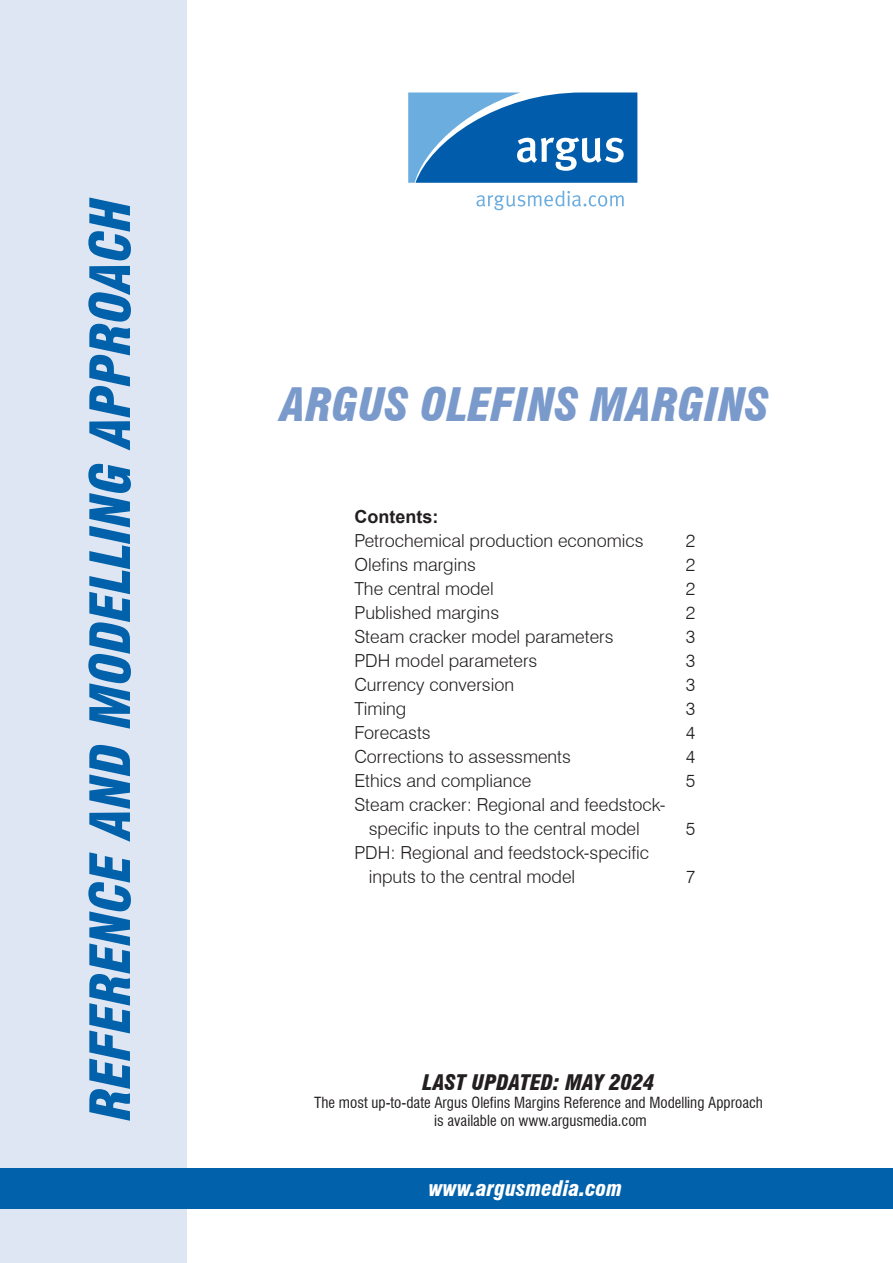
<style>
.page{position:relative;width:893px;height:1263px;background:#fff}
.page>*{position:absolute;margin:0;border:0;box-sizing:border-box;transform-origin:0 0}
.t1{font:italic 900 condensed 54px "Swiss 721 BT";color:#0161aa}
.t2{font:italic 900 condensed 45px "Swiss 721 BT";color:#7b9acc}
.t3{font:italic 900 condensed 21px "Swiss 721 BT";color:#231f20}
.t4{font:italic 900 condensed 21px "Swiss 721 BT";color:#fff}
.t5{font:300 18px "Swiss 721 BT";color:#231f20}
.t6{font:700 18px "Arial";color:#231f20}
.t7{font:condensed 15px "Swiss 721 BT";color:#231f20}
</style>
<div class="page">
<div style="left:0;top:0;width:186px;height:1263px;background:#dfe6f3"></div>
<div style="left:0;top:1168px;width:893px;height:41px;background:#0161aa"></div>
<svg style="left:408px;top:92px;width:229px;height:91px;background:#327ebe"></svg>
<svg style="left:476px;top:191px;width:148px;height:19px"></svg>
<p class="t1" style="left:78px;top:1120px;width:925px;rotate:-90deg">REFERENCE AND MODELLING APPROACH</p>
<p class="t2" style="left:281px;top:378px;width:490px">ARGUS OLEFINS MARGINS</p>
<p class="t6" style="left:354px;top:503px;width:85px">Contents:</p>
<p class="t5" style="left:354px;top:529px;width:291px">Petrochemical production economics</p>
<p class="t5" style="left:686px;top:529px;width:11px">2</p>
<p class="t5" style="left:354px;top:553px;width:123px">Olefins margins</p>
<p class="t5" style="left:686px;top:553px;width:11px">2</p>
<p class="t5" style="left:354px;top:577px;width:141px">The central model</p>
<p class="t5" style="left:686px;top:577px;width:11px">2</p>
<p class="t5" style="left:354px;top:601px;width:146px">Published margins</p>
<p class="t5" style="left:686px;top:601px;width:11px">2</p>
<p class="t5" style="left:354px;top:625px;width:261px">Steam cracker model parameters</p>
<p class="t5" style="left:686px;top:625px;width:11px">3</p>
<p class="t5" style="left:354px;top:649px;width:185px">PDH model parameters</p>
<p class="t5" style="left:686px;top:649px;width:11px">3</p>
<p class="t5" style="left:354px;top:673px;width:161px">Currency conversion</p>
<p class="t5" style="left:686px;top:673px;width:11px">3</p>
<p class="t5" style="left:354px;top:697px;width:53px">Timing</p>
<p class="t5" style="left:686px;top:697px;width:11px">3</p>
<p class="t5" style="left:354px;top:721px;width:78px">Forecasts</p>
<p class="t5" style="left:686px;top:721px;width:11px">4</p>
<p class="t5" style="left:354px;top:745px;width:218px">Corrections to assessments</p>
<p class="t5" style="left:686px;top:745px;width:11px">4</p>
<p class="t5" style="left:354px;top:769px;width:179px">Ethics and compliance</p>
<p class="t5" style="left:686px;top:769px;width:11px">5</p>
<p class="t5" style="left:354px;top:793px;width:313px">Steam cracker: Regional and feedstock-</p>
<p class="t5" style="left:369px;top:817px;width:272px">specific inputs to the central model</p>
<p class="t5" style="left:686px;top:817px;width:11px">5</p>
<p class="t5" style="left:354px;top:841px;width:296px">PDH: Regional and feedstock-specific</p>
<p class="t5" style="left:369px;top:865px;width:208px">inputs to the central model</p>
<p class="t5" style="left:686px;top:865px;width:11px">7</p>
<p class="t3" style="left:423px;top:1070px;width:233px">LAST UPDATED: MAY 2024</p>
<p class="t7" style="left:314px;top:1094px;width:450px">The most up-to-date Argus Olefins Margins Reference and Modelling Approach</p>
<p class="t7" style="left:434px;top:1112px;width:214px">is available on www.argusmedia.com</p>
<p class="t4" style="left:429px;top:1176px;width:195px">www.argusmedia.com</p>
</div>
